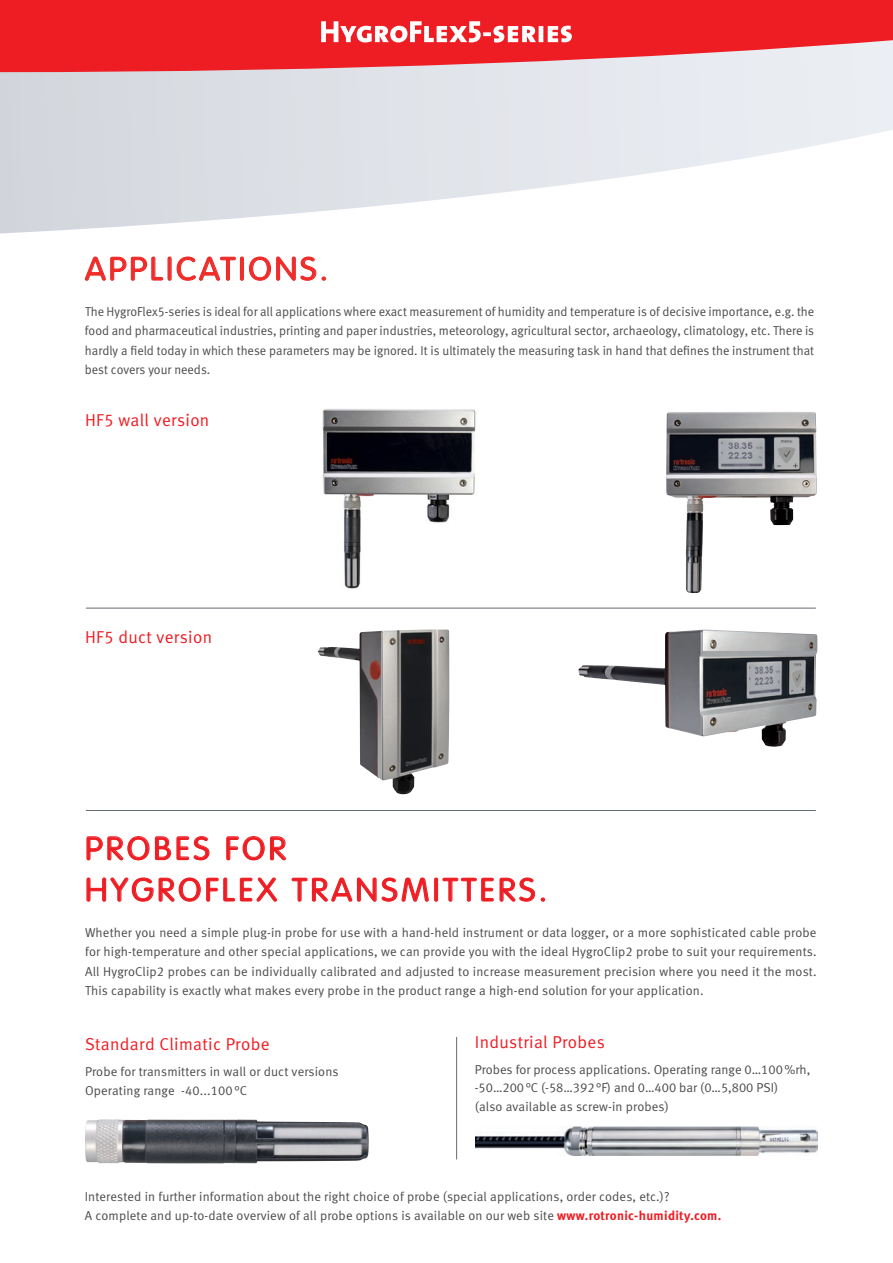
<style>
.page{position:relative;width:893px;height:1263px;background:#fff}
.page>*{position:absolute;margin:0;border:0;box-sizing:border-box;transform-origin:0 0}
.t1{font:300 32.1px/41.4px "VAG Rounded";letter-spacing:.1em;color:#ee1d23;scale:1.05 1}
.t2{font:300 32.1px "VAG Rounded";letter-spacing:.09em;color:#ee2d28;scale:1.05 1}
.t3{font:17.25px "Meta Normal LF";letter-spacing:.02em;color:#ee1d23}
.t4{font:12.9px/19.2px "Meta Normal LF";letter-spacing:.01em;color:#4b4c4d}
.s1{font-family:"Meta Bold LF";color:#ee1d23}
</style>
<div class="page">
<svg style="left:0;top:72px;width:893px;height:193px"></svg>
<svg style="left:0;top:0;width:893px;height:72px;background:#ec3c42"></svg>
<hr style="left:456px;top:1037px;width:1px;height:122px;background:#646b72">
<img style="left:85px;top:1119px;width:284px;height:44px">
<img style="left:476px;top:1127px;width:341px;height:28px">
<img style="left:666px;top:412px;width:151px;height:181px">
<img style="left:318px;top:629px;width:131px;height:165px">
<img style="left:322px;top:409px;width:154px;height:180px">
<img style="left:578px;top:629px;width:239px;height:118px">
<hr style="left:86px;top:810px;width:730px;height:1px;background:#646b72">
<svg style="left:85px;top:256px;width:78px;height:25px"></svg>
<div style="left:168px;top:257px;width:3px;height:24px;border:1px solid #ee1d23"></div>
<svg style="left:176px;top:256px;width:60px;height:25px"></svg>
<div style="left:240px;top:257px;width:4px;height:24px;border:1px solid #ee1d23"></div>
<svg style="left:249px;top:256px;width:77px;height:25px"></svg>
<svg style="left:86px;top:836px;width:124px;height:24px"></svg>
<svg style="left:226px;top:836px;width:60px;height:24px"></svg>
<svg style="left:86px;top:877px;width:191px;height:25px"></svg>
<svg style="left:291px;top:877px;width:138px;height:25px"></svg>
<div style="left:434px;top:878px;width:4px;height:23px;border:1px solid #ee1d23"></div>
<svg style="left:442px;top:877px;width:93px;height:25px"></svg>
<svg style="left:541px;top:897px;width:4px;height:4px"></svg>
<hr style="left:86px;top:608px;width:730px;height:1px;background:#646b72">
<svg style="left:321px;top:21px;width:251px;height:22px"></svg>
<h1 class="t2" style="left:85px;top:250px;width:233px">APPLICATIONS.</h1>
<p class="t4" style="left:85px;top:302px;width:731px;text-align:justify">The HygroFlex5-series is ideal for all applications where exact measurement of humidity and temperature is of decisive importance, e.g. the food and pharmaceutical industries, printing and paper industries, meteorology, agricultural sector, archaeology, climatology, etc. There is hardly a field today in which these parameters may be ignored. It is ultimately the measuring task in hand that defines the instrument that best covers your needs.</p>
<h2 class="t3" style="left:85px;top:409px;width:126px">HF5 wall version</h2>
<h2 class="t3" style="left:85px;top:626px;width:129px">HF5 duct version</h2>
<h1 class="t1" style="left:85px;top:827px;width:442px">PROBES FOR<br>HYGROFLEX TRANSMITTERS.</h1>
<p class="t4" style="left:85px;top:923px;width:733px;text-align:justify">Whether you need a simple plug-in probe for use with a hand-held instrument or data logger, or a more sophisticated cable probe for high-temperature and other special applications, we can provide you with the ideal HygroClip2 probe to suit your requirements.<br>All HygroClip2 probes can be individually calibrated and adjusted to increase measurement precision where you need it the most.<br>This capability is exactly what makes every probe in the product range a high-end solution for your application.</p>
<h2 class="t3" style="left:85px;top:1033px;width:186px">Standard Climatic Probe</h2>
<p class="t4" style="left:85px;top:1062px;width:255px">Probe for transmitters in wall or duct versions<br>Operating range -40...100 °C</p>
<h2 class="t3" style="left:475px;top:1031px;width:131px">Industrial Probes</h2>
<p class="t4" style="left:475px;top:1060px;width:337px;line-height:18px">Probes for process applications. Operating range 0…100%rh, -50…200°C (-58…392°F) and 0…400 bar (0…5,800 PSI)</p>
<p class="t4" style="left:475px;top:1097px;width:195px">(also available as screw-in probes)</p>
<p class="t4" style="left:85px;top:1187px;width:638px">Interested in further information about the right choice of probe (special applications, order codes, etc.)?<br>A complete and up-to-date overview of all probe options is available on our web site <span class="s1">www.rotronic-humidity.com.</span></p>
</div>
